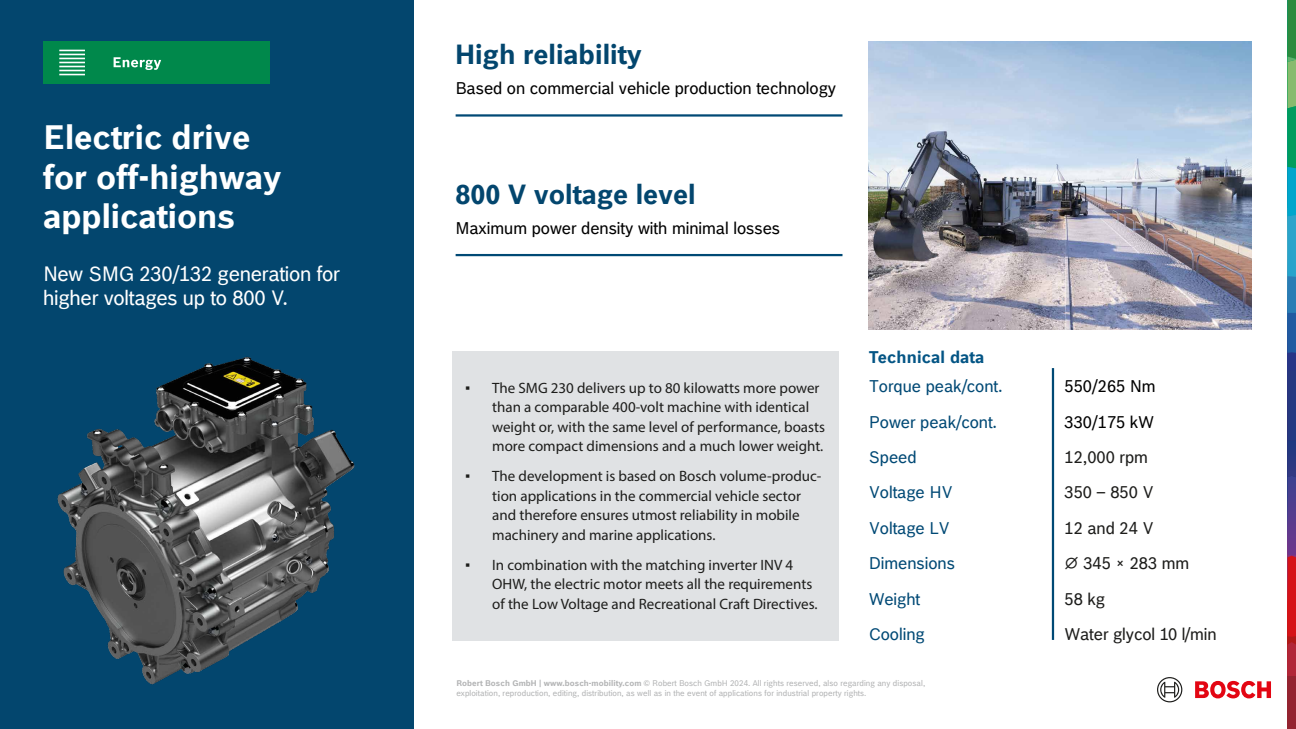
<style>
.page{position:relative;width:1296px;height:729px;background:#fff}
.page>*{position:absolute;margin:0;border:0;box-sizing:border-box;transform-origin:0 0}
.t1{font:700 33px/39.6px "Bosch Office Sans";color:#fff}
.t2{font:700 27px "Bosch Office Sans";color:#03466e}
.t3{font:20.25px/24.3px "Bosch Office Sans";letter-spacing:-.01em;color:#fff}
.t4{font:16.5px "Bosch Office Sans";color:#000}
.t5{font:16.5px "Bosch Office Sans";color:#004975}
.t6{font:16.5px "Bosch Office Sans";color:#1d1d1b}
.t7{font:700 16.5px "Bosch Office Sans";letter-spacing:.01em;color:#045585}
.t8{font:15px/19.5px "Myriad Pro";color:#1d1d1b}
.t9{font:8.1px/10.6px "Bosch Office Sans";letter-spacing:.01em;color:#b3b4b5}
.s1{font-family:"Times New Roman"}
.s2{font-weight:700}
</style>
<div class="page">
<div style="left:0;top:0;width:414px;height:729px;background:#03466e"></div>
<div style="left:1287px;top:677px;width:9px;height:52px;background:#942330"></div>
<svg style="left:1287px;top:0;width:9px;height:677px;background:#496378"></svg>
<svg style="left:1195px;top:681px;width:76px;height:17px"></svg>
<svg style="left:1157px;top:677px;width:25px;height:25px"></svg>
<hr style="left:456px;top:114px;width:386px;height:3px;background:#004975">
<hr style="left:456px;top:254px;width:386px;height:2px;background:#004975">
<hr style="left:1052px;top:368px;width:2px;height:272px;background:#004975">
<img style="left:57px;top:356px;width:298px;height:329px">
<div style="left:43px;top:41px;width:227px;height:43px;background:#00884b"></div>
<svg style="left:114px;top:57px;width:47px;height:13px"></svg>
<svg style="left:59px;top:50px;width:26px;height:25px"></svg>
<img style="left:869px;top:41px;width:383px;height:288px">
<div style="left:452px;top:351px;width:387px;height:289px;background:#e0e2e4"></div>
<h1 class="t1" style="left:43px;top:115px;width:240px">Electric drive for off-highway applications</h1>
<h3 class="t3" style="left:43px;top:260px;width:298px">New SMG 230/132 generation for higher voltages up to 800 V.</h3>
<h2 class="t2" style="left:456px;top:33px;width:188px">High reliability</h2>
<p class="t4" style="left:456px;top:76px;width:382px">Based on commercial vehicle production technology</p>
<h2 class="t2" style="left:456px;top:173px;width:242px">800 V voltage level</h2>
<p class="t4" style="left:456px;top:216px;width:326px">Maximum power density with minimal losses</p>
<p class="t7" style="left:869px;top:344px;width:117px">Technical data</p>
<p class="t8" style="left:465px;top:378px;width:356px"><span class="s1">▪</span> The SMG 230 delivers up to 80 kilowatts more power</p>
<p class="t5" style="left:869px;top:374px;width:135px">Torque peak/cont.</p>
<p class="t4" style="left:1065px;top:374px;width:93px">550/265 Nm</p>
<p class="t8" style="left:492px;top:397px;width:334px">than a comparable 400-volt machine with identical weight or, with the same level of performance, boasts more compact dimensions and a much lower weight.</p>
<p class="t8" style="left:492px;top:466px;width:331px;text-indent:-27px"><span class="s1">▪</span> The development is based on Bosch volume-produc&shy;tion applications in the commercial vehicle sector and therefore ensures utmost reliability in mobile machinery and marine applications.</p>
<p class="t8" style="left:492px;top:555px;width:327px;text-indent:-27px"><span class="s1">▪</span> In combination with the matching inverter INV 4<br>OHW, the electric motor meets all the requirements of the Low Voltage and Recreational Craft Directives.</p>
<p class="t5" style="left:869px;top:409px;width:130px">Power peak/cont.</p>
<p class="t4" style="left:1065px;top:409px;width:91px">330/175 kW</p>
<p class="t5" style="left:869px;top:445px;width:49px">Speed</p>
<p class="t6" style="left:1065px;top:445px;width:85px">12,000 rpm</p>
<p class="t5" style="left:869px;top:480px;width:85px">Voltage HV</p>
<p class="t6" style="left:1065px;top:480px;width:90px">350 – 850 V</p>
<p class="t5" style="left:869px;top:515px;width:82px">Voltage LV</p>
<p class="t6" style="left:1065px;top:515px;width:90px">12 and 24 V</p>
<p class="t5" style="left:869px;top:551px;width:88px">Dimensions</p>
<p class="t6" style="left:1065px;top:551px;width:126px">∅ 345 × 283 mm</p>
<p class="t5" style="left:869px;top:586px;width:53px">Weight</p>
<p class="t6" style="left:1065px;top:586px;width:42px">58 kg</p>
<p class="t5" style="left:869px;top:621px;width:57px">Cooling</p>
<p class="t6" style="left:1065px;top:621px;width:154px">Water glycol 10 l/min</p>
<p class="t9" style="left:456px;top:677px;width:470px"><span class="s2">Robert Bosch GmbH | www.bosch-mobility.com</span> © Robert Bosch GmbH 2024. All rights reserved, also regarding any disposal, exploitation, reproduction, editing, distribution, as well as in the event of applications for industrial property rights.</p>
</div>
